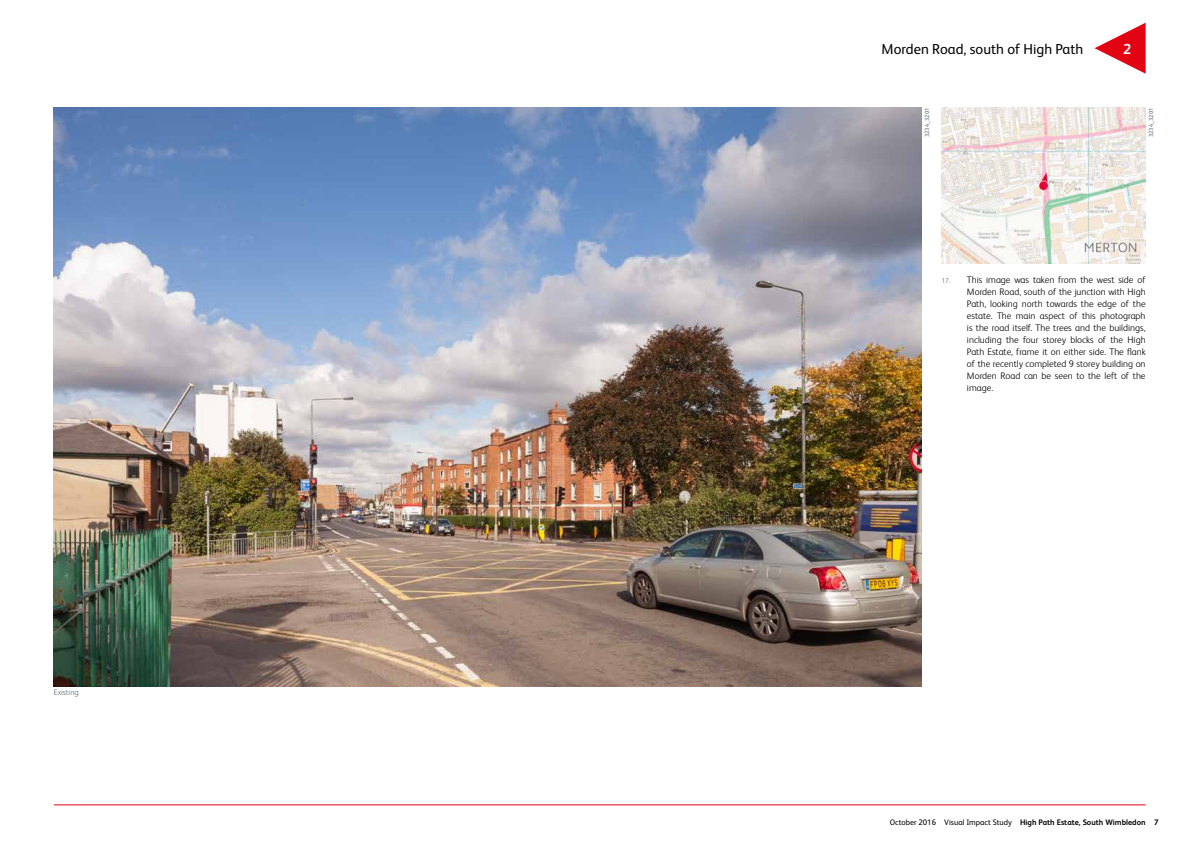
<style>
.page{position:relative;width:1191px;height:842px;background:#fff}
.page>*{position:absolute;margin:0;border:0;box-sizing:border-box;transform-origin:0 0}
.t1{font:14.5px "FS Albert Pro";color:#000}
.t2{font:700 14.5px "FS Albert Pro";color:#fff}
.t3{font:300 9.5px/12px "FS Albert Pro";color:#000;text-align:justify}
.t4{font:700 8px "FS Albert Pro";color:#000}
.t5{font:300 8px "FS Albert Pro";color:#5f6872}
.t6{font:6px "FS Albert Pro";color:#5f6872}
.s1{font-size:7px;color:#5f6872}
.s2{font-weight:400}
</style>
<div class="page">
<hr style="left:54px;top:805px;width:1091px;height:1px;background:#e30413">
<svg style="left:1094px;top:23px;width:51px;height:51px"></svg>
<img style="left:54px;top:108px;width:867px;height:578px">
<img style="left:941px;top:108px;width:204px;height:156px">
<p class="t5" style="left:54px;top:687px;width:26px">Existing</p>
<h1 class="t1" style="left:881px;top:38px;width:203px">Morden Road, south of High Path</h1>
<h1 class="t2" style="left:1123px;top:39px;width:10px">2</h1>
<p class="t6" style="left:922px;top:137px;width:31px;rotate:-90deg">3234_3201</p>
<p class="t6" style="left:1146px;top:137px;width:31px;rotate:-90deg">3234_3201</p>
<p class="t3" style="left:967px;top:273px;width:180px;text-indent:-26px"><span class="s1">17.</span> This image was taken from the west side of Morden Road, south of the junction with High Path, looking north towards the edge of the estate. The main aspect of this photograph is the road itself. The trees and the buildings, including the four storey blocks of the High Path Estate, frame it on either side. The flank of the recently completed 9 storey building on Morden Road can be seen to the left of the image.</p>
<p class="t4" style="left:889px;top:817px;width:270px"><span class="s2">October 2016 Visual Impact Study</span> High Path Estate, South Wimbledon 7</p>
</div>
